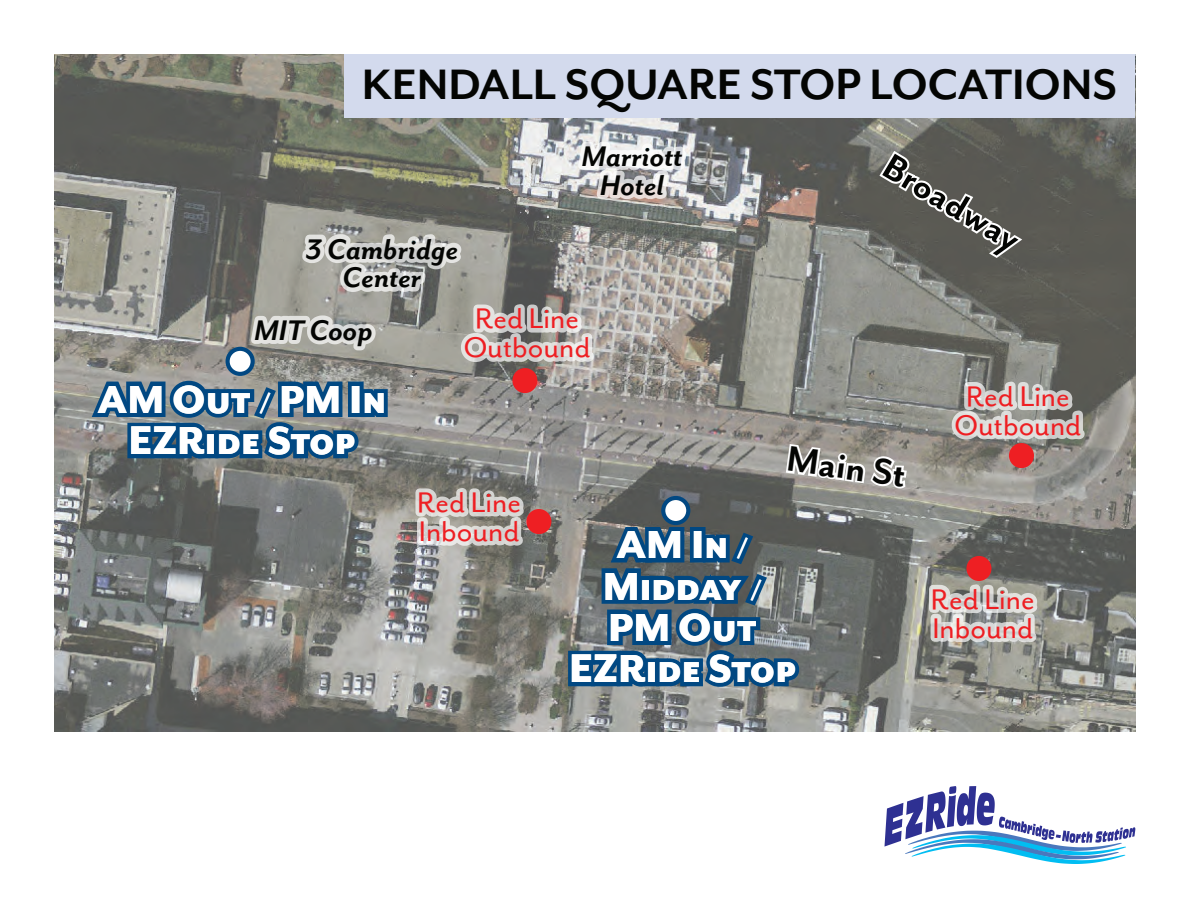
<style>
.page{position:relative;width:1188px;height:918px;background:#fff}
.page>*{position:absolute;margin:0;border:0;box-sizing:border-box;transform-origin:0 0}
.t1{font:49.5px "Mr Eaves San B";color:#040503}
.t2{font:45.45px/41.2px "Mr Eaves San SCH";color:#fff;text-align:center}
.t3{font:41.25px "Mr Eaves San B";color:#040503}
.t4{font:33px/29px "Mr Eaves San R";color:#ee1f23;text-align:center}
.t5{font:33px/29px "Mr Eaves San Alt BI";color:#040503;text-align:center}
</style>
<div class="page">
<svg style="left:884px;top:786px;width:251px;height:78px"></svg>
<img style="left:54px;top:54px;width:1081px;height:677px">
<svg style="left:784px;top:416px;width:125px;height:75px"></svg>
<svg style="left:574px;top:136px;width:117px;height:70px"></svg>
<svg style="left:948px;top:376px;width:141px;height:72px;background:#a9a9a5"></svg>
<svg style="left:925px;top:578px;width:116px;height:73px;background:#b6b7b2"></svg>
<svg style="left:564px;top:516px;width:242px;height:177px;background:#42637b"></svg>
<div style="left:663px;top:498px;width:25px;height:25px;background:#fff;border-radius:50%"></div>
<div style="left:661px;top:496px;width:29px;height:29px;border:4px solid #014882;border-radius:50%"></div>
<svg style="left:877px;top:148px;width:147px;height:112px;background:#777772"></svg>
<div style="left:345px;top:54px;width:790px;height:63px;background:#d3daed"></div>
<div style="left:1009px;top:443px;width:25px;height:25px;background:#ee1f23;border-radius:50%"></div>
<div style="left:966px;top:556px;width:25px;height:25px;background:#ee1f23;border-radius:50%"></div>
<div style="left:526px;top:509px;width:25px;height:25px;background:#ee1f23;border-radius:50%"></div>
<svg style="left:411px;top:482px;width:117px;height:72px;background:#afaeaa"></svg>
<svg style="left:87px;top:228px;width:511px;height:237px;background:#878e91"></svg>
<p class="t1" style="left:362px;top:56px;width:757px">KENDALL SQUARE STOP LOCATIONS</p>
<p class="t5" style="left:306px;top:234px;width:154px">3 Cambridge<br>Center</p>
<p class="t5" style="left:581px;top:141px;width:103px">Marriott<br>Hotel</p>
<p class="t5" style="left:254px;top:315px;width:120px">MIT Coop</p>
<p class="t2" style="left:98px;top:379px;width:290px">AM Out / PM In<br>EZRide Stop</p>
<p class="t4" style="left:464px;top:304px;width:128px">Red Line<br>Outbound</p>
<p class="t3" style="left:898px;top:143px;width:155px;rotate:31deg">Broadway</p>
<p class="t3" style="left:790px;top:435px;width:121px;rotate:8deg">Main St</p>
<p class="t4" style="left:955px;top:382px;width:128px">Red Line<br>Outbound</p>
<p class="t4" style="left:417px;top:488px;width:105px;text-align:left">Red Line<br>Inbound</p>
<p class="t2" style="left:569px;top:524px;width:228px">AM In /<br>Midday /<br>PM Out<br>EZRide Stop</p>
<p class="t4" style="left:931px;top:585px;width:105px;text-align:left">Red Line<br>Inbound</p>
</div>
